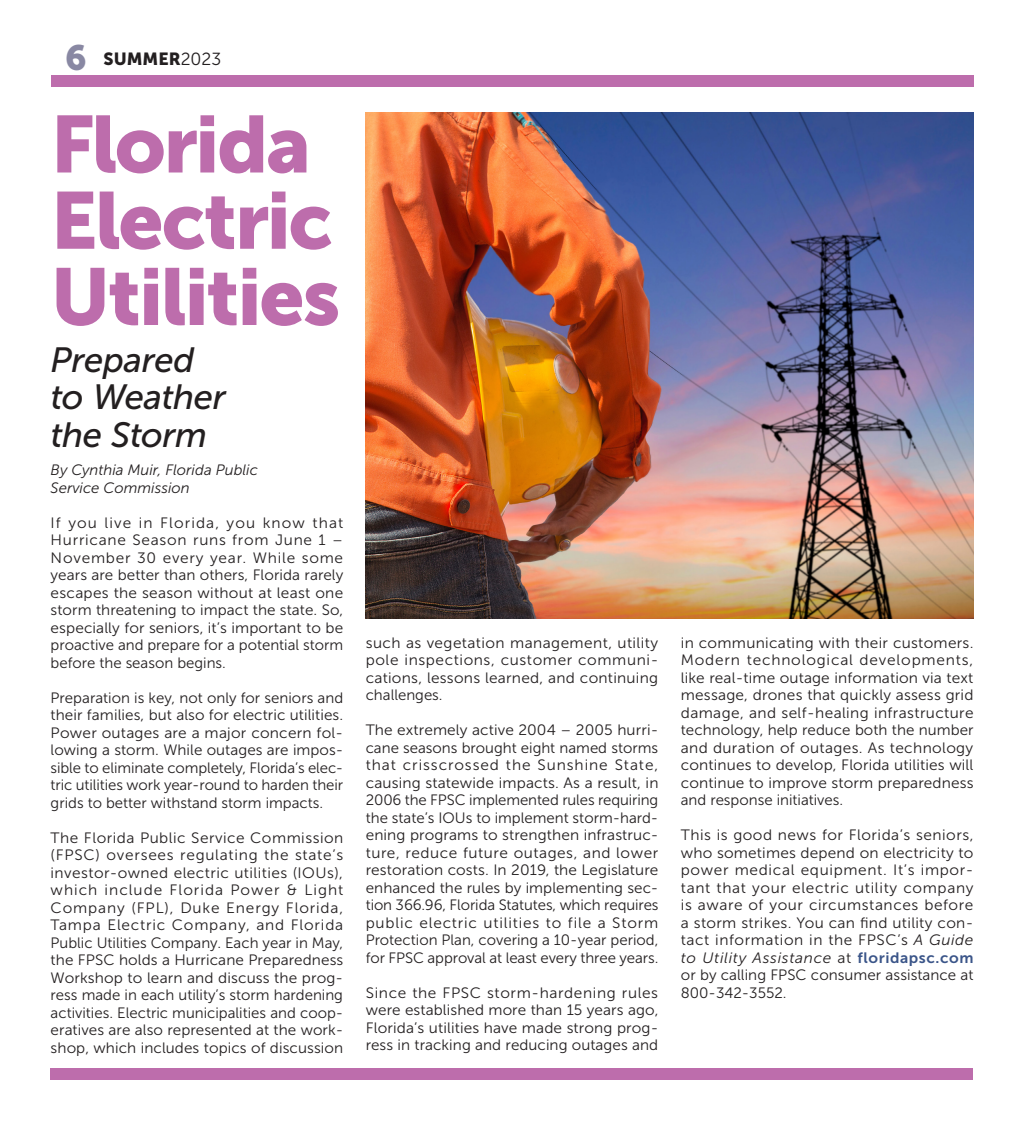
<style>
.page{position:relative;width:1024px;height:1125px;background:#fff}
.page>*{position:absolute;margin:0;border:0;box-sizing:border-box;transform-origin:0 0}
.big_color_head{font:80px/76.2px "Museo Sans 900";letter-spacing:-.025em;color:#bd6dac}
._28_500_italic{font:italic 35px/37.5px "Museo Sans 500";letter-spacing:-.015em;color:#231f20}
.t1{font:17.5px "Museo Sans 900";color:#231f20}
.New_Basic_Graph{font:15px/17.5px "Museo Sans 300";color:#231f20;text-align:justify}
.Author{font:italic 15px/17.5px "Museo Sans 300";color:#231f20}
.s1{font-size:35px;color:#8988a3}
.s2{font-family:"Museo Sans 300"}
.s3{font-style:italic}
.s4{font-family:"Museo Sans 700";color:#3b5589}
</style>
<div class="page">
<div style="left:51px;top:1069px;width:922px;height:11px;background:#bd6dac"></div>
<div style="left:51px;top:75px;width:922px;height:11px;background:#bd6dac"></div>
<img style="left:366px;top:112px;width:607px;height:507px">
<p class="t1" style="left:65px;top:49px;width:157px"><span class="s1">6</span> SUMMER<span class="s2">2023</span></p>
<h1 class="big_color_head" style="left:51px;top:106px;width:291px">Florida<br>Electric<br>Utilities</h1>
<h2 class="_28_500_italic" style="left:51px;top:341px;width:177px">Prepared to Weather the Storm</h2>
<p class="Author" style="left:51px;top:461px;width:209px">By Cynthia Muir, Florida Public<br>Service Commission</p>
<p class="New_Basic_Graph" style="left:51px;top:514px;width:294px">If you live in Florida, you know that Hurricane Season runs from June 1 – November 30 every year. While some years are better than others, Florida rarely escapes the season without at least one storm threatening to impact the state. So, especially for seniors, it’s important to be proactive and prepare for a potential storm before the season begins.</p>
<p class="New_Basic_Graph" style="left:51px;top:689px;width:294px">Preparation is key, not only for seniors and their families, but also for electric utilities.<br>Power outages are a major concern fol&shy;lowing a storm. While outages are impos&shy;sible to eliminate completely, Florida’s elec&shy;tric utilities work year-round to harden their grids to better withstand storm impacts.</p>
<p class="New_Basic_Graph" style="left:51px;top:829px;width:294px">The Florida Public Service Commission (FPSC) oversees regulating the state’s investor-owned electric utilities (IOUs), which include Florida Power &amp; Light Company (FPL), Duke Energy Florida, Tampa Electric Company, and Florida Public Utilities Company. Each year in May, the FPSC holds a Hurricane Preparedness Workshop to learn and discuss the prog&shy;ress made in each utility’s storm hardening activities. Electric municipalities and coop&shy;eratives are also represented at the work&shy;shop, which includes topics of discussion</p>
<p class="New_Basic_Graph" style="left:366px;top:634px;width:294px">such as vegetation management, utility pole inspections, customer communi&shy;cations, lessons learned, and continuing challenges.</p>
<p class="New_Basic_Graph" style="left:366px;top:721px;width:294px">The extremely active 2004 – 2005 hurri&shy;cane seasons brought eight named storms that crisscrossed the Sunshine State, causing statewide impacts. As a result, in 2006 the FPSC implemented rules requiring the state’s IOUs to implement storm-hard&shy;ening programs to strengthen infrastruc&shy;ture, reduce future outages, and lower restoration costs. In 2019, the Legislature enhanced the rules by implementing sec&shy;tion 366.96, Florida Statutes, which requires public electric utilities to file a Storm Protection Plan, covering a 10-year period, for FPSC approval at least every three years.</p>
<p class="New_Basic_Graph" style="left:366px;top:984px;width:294px">Since the FPSC storm-hardening rules were established more than 15 years ago, Florida’s utilities have made strong prog&shy;ress in tracking and reducing outages and</p>
<p class="New_Basic_Graph" style="left:681px;top:634px;width:294px">in communicating with their customers.<br>Modern technological developments, like real-time outage information via text message, drones that quickly assess grid damage, and self-healing infrastructure technology, help reduce both the number and duration of outages. As technology continues to develop, Florida utilities will continue to improve storm preparedness and response initiatives.</p>
<p class="New_Basic_Graph" style="left:681px;top:826px;width:294px">This is good news for Florida’s seniors, who sometimes depend on electricity to power medical equipment. It’s impor&shy;tant that your electric utility company is aware of your circumstances before a storm strikes. You can find utility con&shy;tact information in the FPSC’s <span class="s3">A Guide to Utility Assistance</span> at <span class="s4">floridapsc.com </span>or by calling FPSC consumer assistance at 800-342-3552.</p>
</div>
